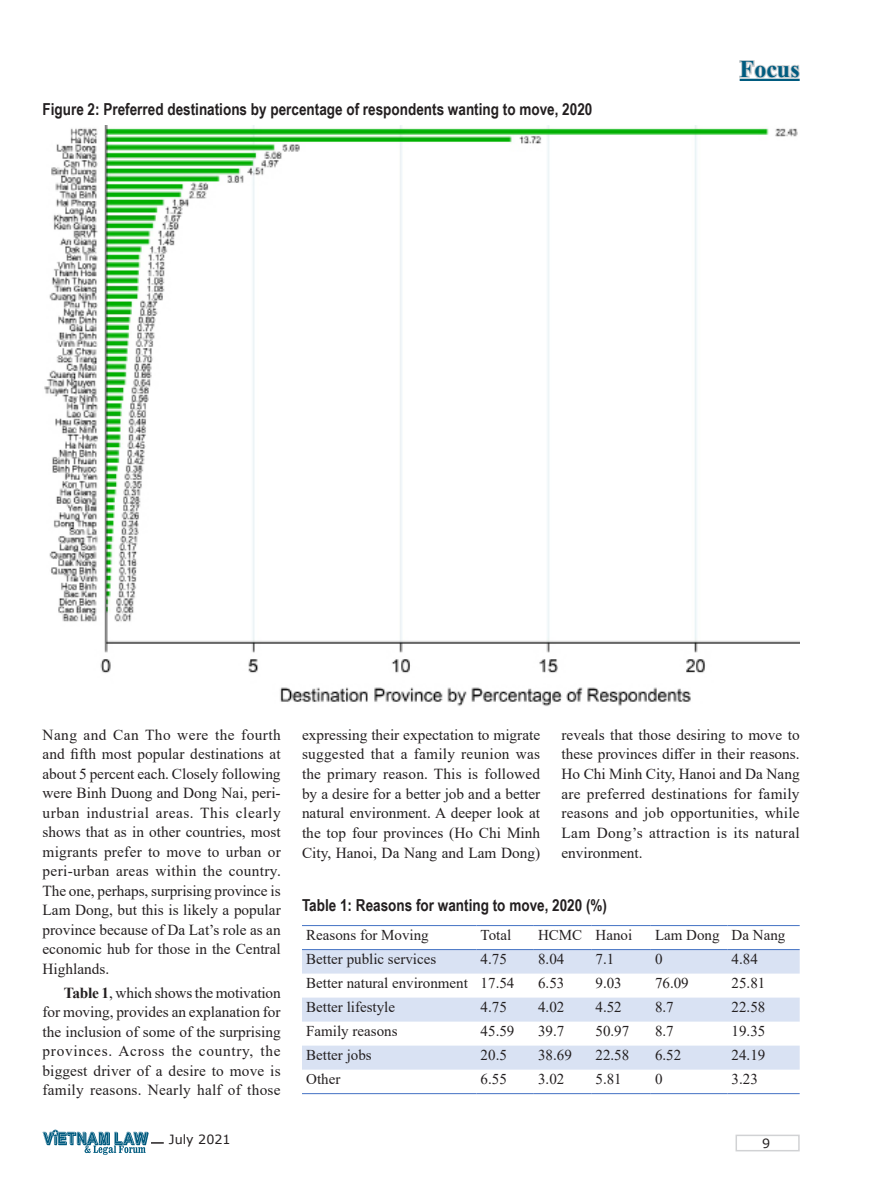
<style>
.page{position:relative;width:872px;height:1191px;background:#fff}
.page>*{position:absolute;margin:0;border:0;box-sizing:border-box;transform-origin:0 0}
.t1{font:700 24px "Times New Roman";color:#005b7f}
._02-_Title_nho_noi_d{font:700 16.5px "Arial Narrow";color:#231f20}
._02_Body_cac_Muc_con{font:15.3px/19.5px "Times New Roman";letter-spacing:.005em;color:#231f20;text-align:justify}
._02_Body_cac_Muc_con-2{font:15px "Times New Roman";color:#231f20}
.t2{font:12.75px "Verdana";color:#231f20}
.s1{font-weight:700}
</style>
<div class="page">
<img style="left:44px;top:126px;width:755px;height:580px">
<svg style="left:302px;top:950px;width:497px;height:119px;fill:#d9e2f3"></svg>
<hr style="left:302px;top:925px;width:174px;height:1px;background:#4472c4">
<hr style="left:476px;top:925px;width:58px;height:1px;background:#4472c4">
<hr style="left:534px;top:925px;width:57px;height:1px;background:#4472c4">
<hr style="left:591px;top:925px;width:60px;height:1px;background:#4472c4">
<hr style="left:651px;top:925px;width:76px;height:1px;background:#4472c4">
<hr style="left:727px;top:925px;width:72px;height:1px;background:#4472c4">
<hr style="left:302px;top:1093px;width:174px;height:1px;background:#4472c4">
<hr style="left:476px;top:1093px;width:58px;height:1px;background:#4472c4">
<hr style="left:534px;top:1093px;width:57px;height:1px;background:#4472c4">
<hr style="left:591px;top:1093px;width:60px;height:1px;background:#4472c4">
<hr style="left:651px;top:1093px;width:76px;height:1px;background:#4472c4">
<hr style="left:727px;top:1093px;width:72px;height:1px;background:#4472c4">
<hr style="left:302px;top:949px;width:174px;height:1px;background:#4472c4">
<hr style="left:476px;top:949px;width:58px;height:1px;background:#4472c4">
<hr style="left:534px;top:949px;width:57px;height:1px;background:#4472c4">
<hr style="left:591px;top:949px;width:60px;height:1px;background:#4472c4">
<hr style="left:651px;top:949px;width:76px;height:1px;background:#4472c4">
<hr style="left:727px;top:949px;width:72px;height:1px;background:#4472c4">
<svg style="left:739px;top:60px;width:61px;height:21px"></svg>
<svg style="left:151px;top:1142px;width:13px;height:1px"></svg>
<img style="left:43px;top:1129px;width:105px;height:16px">
<img style="left:84px;top:1145px;width:62px;height:9px">
<div style="left:735px;top:1134px;width:64px;height:17px;border:2px solid #d1d2d4"></div>
<p class="_02-_Title_nho_noi_d" style="left:43px;top:97px;width:551px">Figure 2: Preferred destinations by percentage of respondents wanting to move, 2020</p>
<h1 class="t1" style="left:739px;top:52px;width:61px">Focus</h1>
<p class="_02_Body_cac_Muc_con" style="left:43px;top:724px;width:240px">Nang and Can Tho were the fourth and fifth most popular destinations at about 5 percent each. Closely following were Binh Duong and Dong Nai, peri&shy;urban industrial areas. This clearly shows that as in other countries, most migrants prefer to move to urban or peri-urban areas within the country.<br>The one, perhaps, surprising province is Lam Dong, but this is likely a popular province because of Da Lat’s role as an economic hub for those in the Central Highlands.</p>
<p class="_02_Body_cac_Muc_con" style="left:43px;top:982px;width:240px;text-indent:21px"><span class="s1">Table 1</span>, which shows the motivation for moving, provides an explanation for the inclusion of some of the surprising provinces. Across the country, the biggest driver of a desire to move is family reasons. Nearly half of those</p>
<p class="_02_Body_cac_Muc_con" style="left:302px;top:724px;width:240px">expressing their expectation to migrate suggested that a family reunion was the primary reason. This is followed by a desire for a better job and a better natural environment. A deeper look at the top four provinces (Ho Chi Minh City, Hanoi, Da Nang and Lam Dong)</p>
<p class="_02_Body_cac_Muc_con" style="left:561px;top:724px;width:240px">reveals that those desiring to move to these provinces differ in their reasons.<br>Ho Chi Minh City, Hanoi and Da Nang are preferred destinations for family reasons and job opportunities, while Lam Dong’s attraction is its natural environment.</p>
<p class="_02-_Title_nho_noi_d" style="left:302px;top:892px;width:307px">Table 1: Reasons for wanting to move, 2020 (%)</p>
<p class="_02_Body_cac_Muc_con-2" style="left:306px;top:924px;width:124px">Reasons for Moving</p>
<p class="_02_Body_cac_Muc_con-2" style="left:480px;top:924px;width:32px">Total</p>
<p class="_02_Body_cac_Muc_con-2" style="left:538px;top:924px;width:46px">HCMC</p>
<p class="_02_Body_cac_Muc_con-2" style="left:595px;top:924px;width:38px">Hanoi</p>
<p class="_02_Body_cac_Muc_con-2" style="left:655px;top:924px;width:66px">Lam Dong</p>
<p class="_02_Body_cac_Muc_con-2" style="left:731px;top:924px;width:55px">Da Nang</p>
<p class="_02_Body_cac_Muc_con-2" style="left:306px;top:948px;width:131px">Better public services</p>
<p class="_02_Body_cac_Muc_con-2" style="left:480px;top:948px;width:28px">4.75</p>
<p class="_02_Body_cac_Muc_con-2" style="left:538px;top:948px;width:28px">8.04</p>
<p class="_02_Body_cac_Muc_con-2" style="left:595px;top:948px;width:20px">7.1</p>
<p class="_02_Body_cac_Muc_con-2" style="left:655px;top:948px;width:9px">0</p>
<p class="_02_Body_cac_Muc_con-2" style="left:731px;top:948px;width:28px">4.84</p>
<p class="_02_Body_cac_Muc_con-2" style="left:306px;top:972px;width:163px">Better natural environment</p>
<p class="_02_Body_cac_Muc_con-2" style="left:480px;top:972px;width:35px">17.54</p>
<p class="_02_Body_cac_Muc_con-2" style="left:538px;top:972px;width:28px">6.53</p>
<p class="_02_Body_cac_Muc_con-2" style="left:595px;top:972px;width:28px">9.03</p>
<p class="_02_Body_cac_Muc_con-2" style="left:655px;top:972px;width:35px">76.09</p>
<p class="_02_Body_cac_Muc_con-2" style="left:731px;top:972px;width:35px">25.81</p>
<p class="_02_Body_cac_Muc_con-2" style="left:306px;top:996px;width:90px">Better lifestyle</p>
<p class="_02_Body_cac_Muc_con-2" style="left:480px;top:996px;width:28px">4.75</p>
<p class="_02_Body_cac_Muc_con-2" style="left:538px;top:996px;width:28px">4.02</p>
<p class="_02_Body_cac_Muc_con-2" style="left:595px;top:996px;width:28px">4.52</p>
<p class="_02_Body_cac_Muc_con-2" style="left:655px;top:996px;width:20px">8.7</p>
<p class="_02_Body_cac_Muc_con-2" style="left:731px;top:996px;width:35px">22.58</p>
<p class="_02_Body_cac_Muc_con-2" style="left:306px;top:1020px;width:93px">Family reasons</p>
<p class="_02_Body_cac_Muc_con-2" style="left:480px;top:1020px;width:35px">45.59</p>
<p class="_02_Body_cac_Muc_con-2" style="left:538px;top:1020px;width:28px">39.7</p>
<p class="_02_Body_cac_Muc_con-2" style="left:595px;top:1020px;width:35px">50.97</p>
<p class="_02_Body_cac_Muc_con-2" style="left:655px;top:1020px;width:20px">8.7</p>
<p class="_02_Body_cac_Muc_con-2" style="left:731px;top:1020px;width:35px">19.35</p>
<p class="_02_Body_cac_Muc_con-2" style="left:306px;top:1044px;width:67px">Better jobs</p>
<p class="_02_Body_cac_Muc_con-2" style="left:480px;top:1044px;width:28px">20.5</p>
<p class="_02_Body_cac_Muc_con-2" style="left:538px;top:1044px;width:35px">38.69</p>
<p class="_02_Body_cac_Muc_con-2" style="left:595px;top:1044px;width:35px">22.58</p>
<p class="_02_Body_cac_Muc_con-2" style="left:655px;top:1044px;width:28px">6.52</p>
<p class="_02_Body_cac_Muc_con-2" style="left:731px;top:1044px;width:35px">24.19</p>
<p class="_02_Body_cac_Muc_con-2" style="left:306px;top:1068px;width:36px">Other</p>
<p class="_02_Body_cac_Muc_con-2" style="left:480px;top:1068px;width:28px">6.55</p>
<p class="_02_Body_cac_Muc_con-2" style="left:538px;top:1068px;width:28px">3.02</p>
<p class="_02_Body_cac_Muc_con-2" style="left:595px;top:1068px;width:28px">5.81</p>
<p class="_02_Body_cac_Muc_con-2" style="left:655px;top:1068px;width:9px">0</p>
<p class="_02_Body_cac_Muc_con-2" style="left:731px;top:1068px;width:28px">3.23</p>
<p class="t2" style="left:169px;top:1130px;width:63px">July 2021</p>
<p class="t2" style="left:762px;top:1134px;width:10px">9</p>
</div>
